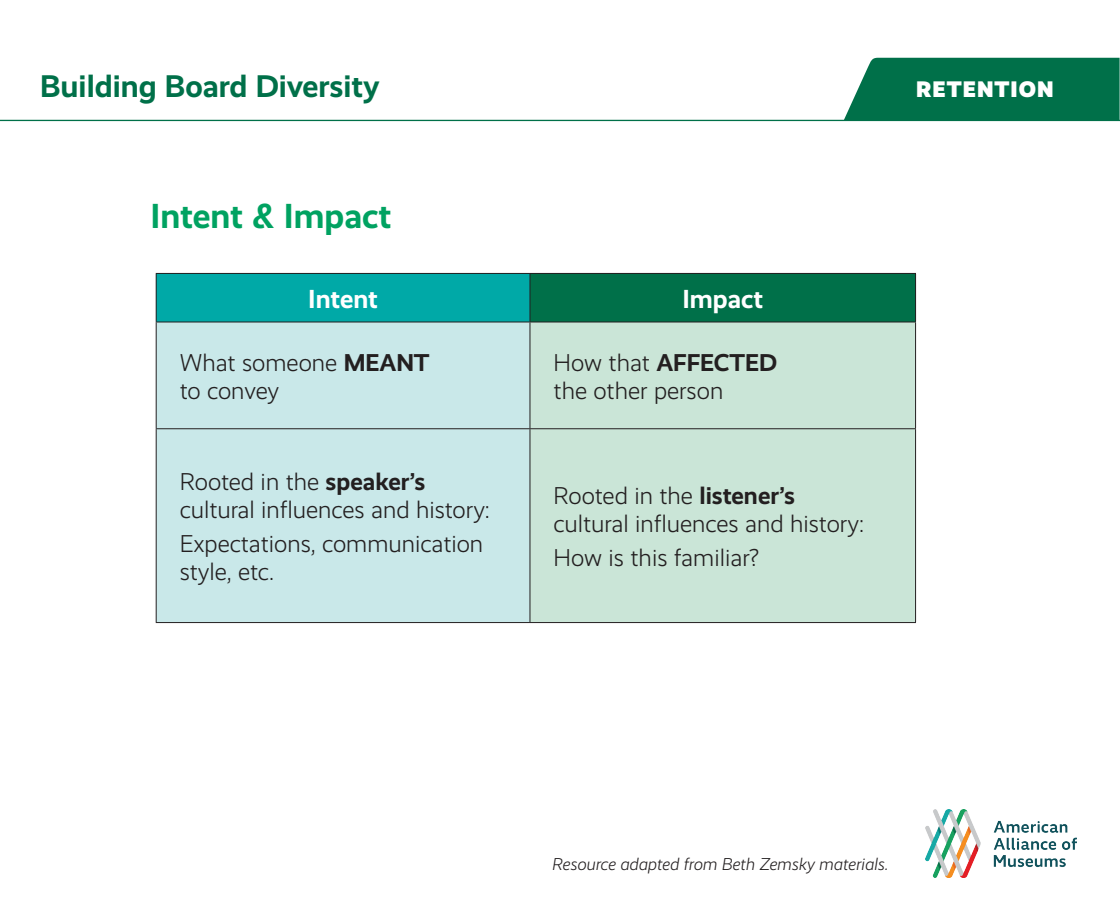
<style>
.page{position:relative;width:1120px;height:910px;background:#fff}
.page>*{position:absolute;margin:0;border:0;box-sizing:border-box;transform-origin:0 0}
.t1{font:700 35px "Realist";color:#00a261}
.t2{font:700 31.5px "Realist";color:#007049}
.t3{font:700 26.25px "Realist";color:#fff}
.t4{font:300 24.5px/28px "Realist";color:#231f20}
.t5{font:900 22.66px "Realist";letter-spacing:.045em;color:#fff}
.t6{font:italic 300 17.32px "Realist";color:#231f20}
.s1{font-weight:700}
</style>
<div class="page">
<div style="left:844px;top:58px;width:276px;height:62px;background:#007049"></div>
<hr style="left:0;top:120px;width:1120px;height:1px;background:#007049">
<img style="left:926px;top:810px;width:150px;height:68px">
<div style="left:156px;top:273px;width:374px;height:49px;background:#00a9a7"></div>
<div style="left:530px;top:273px;width:386px;height:49px;background:#007049"></div>
<div style="left:157px;top:323px;width:373px;height:299px;background:#c9e8e9"></div>
<div style="left:531px;top:323px;width:384px;height:299px;background:#cae5d7"></div>
<hr style="left:156px;top:273px;width:374px;height:1px;background:#231f20">
<hr style="left:156px;top:274px;width:1px;height:48px;background:#231f20">
<hr style="left:530px;top:273px;width:386px;height:1px;background:#231f20">
<hr style="left:530px;top:274px;width:1px;height:48px;background:#231f20">
<hr style="left:915px;top:274px;width:1px;height:48px;background:#231f20">
<hr style="left:156px;top:322px;width:374px;height:1px;background:#231f20">
<hr style="left:156px;top:322px;width:1px;height:106px;background:#231f20">
<hr style="left:530px;top:322px;width:386px;height:1px;background:#231f20">
<hr style="left:530px;top:322px;width:1px;height:106px;background:#231f20">
<hr style="left:915px;top:322px;width:1px;height:106px;background:#231f20">
<hr style="left:156px;top:428px;width:374px;height:1px;background:#231f20">
<hr style="left:156px;top:429px;width:1px;height:193px;background:#231f20">
<hr style="left:530px;top:428px;width:386px;height:1px;background:#231f20">
<hr style="left:530px;top:429px;width:1px;height:193px;background:#231f20">
<hr style="left:915px;top:429px;width:1px;height:193px;background:#231f20">
<hr style="left:156px;top:622px;width:374px;height:1px;background:#231f20">
<hr style="left:530px;top:622px;width:386px;height:1px;background:#231f20">
<p class="t2" style="left:40px;top:68px;width:341px">Building Board Diversity</p>
<p class="t5" style="left:916px;top:75px;width:139px">RETENTION</p>
<h1 class="t1" style="left:150px;top:196px;width:243px">Intent &amp; Impact</h1>
<p class="t3" style="left:308px;top:284px;width:71px">Intent</p>
<p class="t3" style="left:682px;top:284px;width:82px">Impact</p>
<p class="t4" style="left:180px;top:349px;width:251px">What someone <span class="s1">MEANT </span>to convey</p>
<p class="t4" style="left:554px;top:349px;width:225px">How that <span class="s1">AFFECTED </span>the other person</p>
<p class="t4" style="left:180px;top:468px;width:312px">Rooted in the <span class="s1">speaker’s </span>cultural influences and history:</p>
<p class="t4" style="left:180px;top:530px;width:305px">Expectations, communication style, etc.</p>
<p class="t4" style="left:554px;top:482px;width:312px">Rooted in the <span class="s1">listener’s </span>cultural influences and history:</p>
<p class="t4" style="left:554px;top:544px;width:207px">How is this familiar?</p>
<p class="t6" style="left:552px;top:855px;width:338px">Resource adapted from Beth Zemsky materials.</p>
</div>
